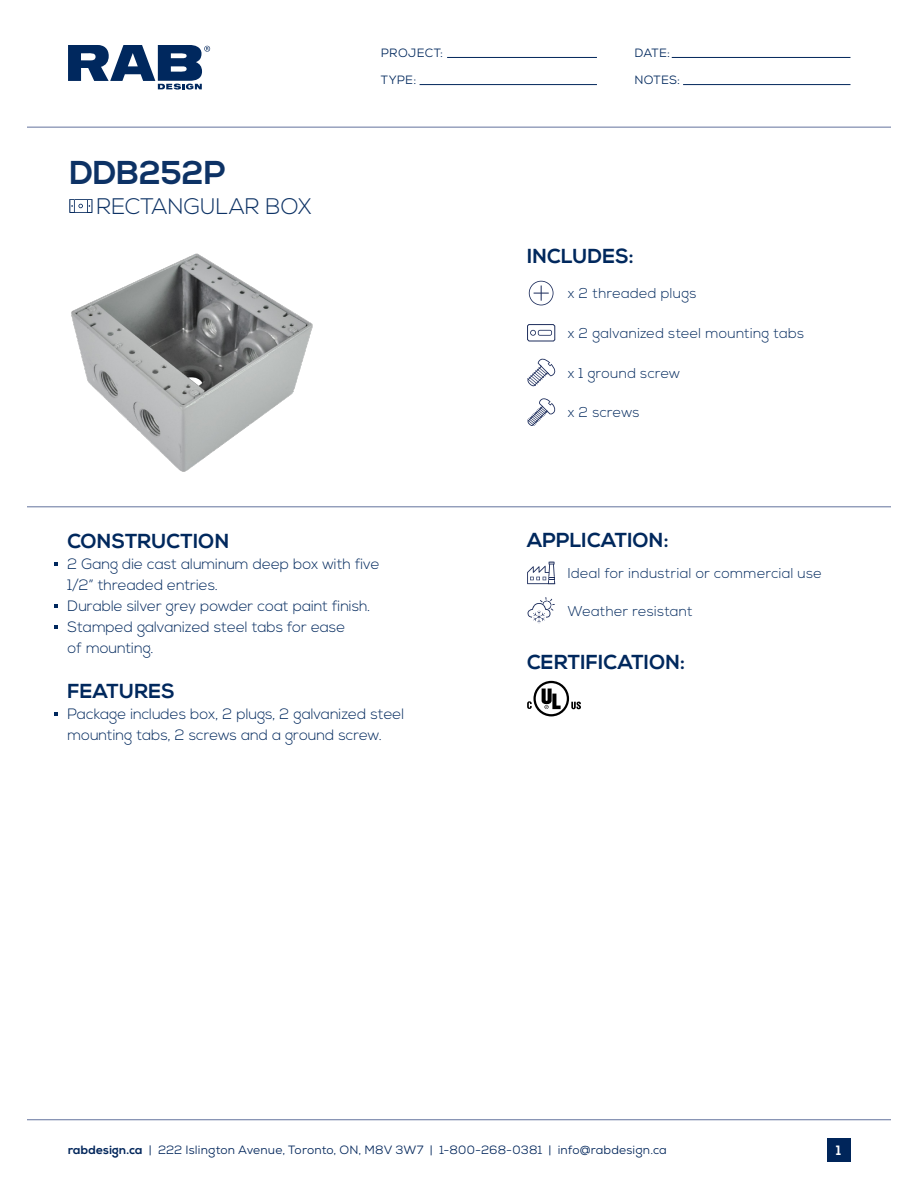
<style>
.page{position:relative;width:918px;height:1188px;background:#fff}
.page>*{position:absolute;margin:0;border:0;box-sizing:border-box;transform-origin:0 0}
.t1{font:700 33px "Nexa";letter-spacing:.005em;color:#00285d}
.t2{font:300 22.5px "Nexa";letter-spacing:.005em;color:#00285d}
.t3{font:700 20.25px "Nexa";letter-spacing:.01em;color:#00285d}
.t4{font:300 15px/21px "Nexa";letter-spacing:-.005em;color:#00285d}
.t5{font:300 14.25px "Nexa";letter-spacing:.02em;color:#00285d}
.t6{font:700 13.5px "Nexa";color:#fff}
.t7{font:12px "Nexa";letter-spacing:.01em;color:#00255a}
.t8{font:12px "Nexa";letter-spacing:.02em;color:#00285d}
.s1{font-weight:700}
</style>
<div class="page">
<div style="left:827px;top:1138px;width:23px;height:23px;background:#00255a"></div>
<hr style="left:27px;top:1119px;width:864px;height:1px;background:#63739d">
<hr style="left:27px;top:507px;width:864px;height:1px;background:#63739d">
<hr style="left:27px;top:127px;width:864px;height:1px;background:#63739d">
<svg style="left:70px;top:199px;width:22px;height:14px"></svg>
<svg style="left:68px;top:45px;width:142px;height:45px"></svg>
<hr style="left:447px;top:57px;width:150px;height:1px;background:#00255a">
<hr style="left:672px;top:57px;width:178px;height:1px;background:#00255a">
<hr style="left:420px;top:84px;width:177px;height:1px;background:#00255a">
<hr style="left:683px;top:84px;width:167px;height:1px;background:#00255a">
<hr style="left:472px;top:542px;width:1px;height:519px;background:#63739d">
<svg style="left:527px;top:324px;width:28px;height:17px"></svg>
<svg style="left:527px;top:359px;width:28px;height:27px"></svg>
<svg style="left:527px;top:398px;width:28px;height:28px"></svg>
<svg style="left:529px;top:281px;width:24px;height:24px"></svg>
<svg style="left:527px;top:562px;width:28px;height:22px"></svg>
<svg style="left:528px;top:597px;width:27px;height:27px"></svg>
<svg style="left:527px;top:681px;width:54px;height:35px"></svg>
<img style="left:71px;top:253px;width:242px;height:219px">
<h1 class="t1" style="left:70px;top:153px;width:158px">DDB252P</h1>
<h2 class="t2" style="left:97px;top:193px;width:217px">RECTANGULAR BOX</h2>
<p class="t8" style="left:381px;top:46px;width:64px">PROJECT:</p>
<p class="t8" style="left:635px;top:46px;width:37px">DATE:</p>
<p class="t8" style="left:381px;top:73px;width:37px">TYPE:</p>
<p class="t8" style="left:635px;top:73px;width:47px">NOTES:</p>
<h3 class="t3" style="left:527px;top:245px;width:108px">INCLUDES:</h3>
<p class="t5" style="left:568px;top:285px;width:130px">x 2 threaded plugs</p>
<p class="t5" style="left:568px;top:325px;width:238px">x 2 galvanized steel mounting tabs</p>
<p class="t5" style="left:568px;top:365px;width:114px">x 1 ground screw</p>
<p class="t5" style="left:568px;top:404px;width:74px">x 2 screws</p>
<h3 class="t3" style="left:68px;top:529px;width:163px">CONSTRUCTION</h3>
<p class="t4" style="left:68px;top:554px;width:314px">2 Gang die cast aluminum deep box with five<br>1/2” threaded entries.<br>Durable silver grey powder coat paint finish.<br>Stamped galvanized steel tabs for ease<br>of mounting.</p>
<h3 class="t3" style="left:68px;top:679px;width:109px">FEATURES</h3>
<p class="t4" style="left:68px;top:704px;width:338px">Package includes box, 2 plugs, 2 galvanized steel mounting tabs, 2 screws and a ground screw.</p>
<h3 class="t3" style="left:527px;top:528px;width:143px">APPLICATION:</h3>
<p class="t5" style="left:568px;top:565px;width:256px">Ideal for industrial or commercial use</p>
<p class="t5" style="left:568px;top:603px;width:126px">Weather resistant</p>
<h3 class="t3" style="left:527px;top:650px;width:159px">CERTIFICATION:</h3>
<p class="t7" style="left:68px;top:1142px;width:600px"><span class="s1">rabdesign.ca</span> | 222 Islington Avenue, Toronto, ON, M8V 3W7 | 1-800-268-0381 | info@rabdesign.ca</p>
<p class="t6" style="left:836px;top:1142px;width:6px">1</p>
</div>
